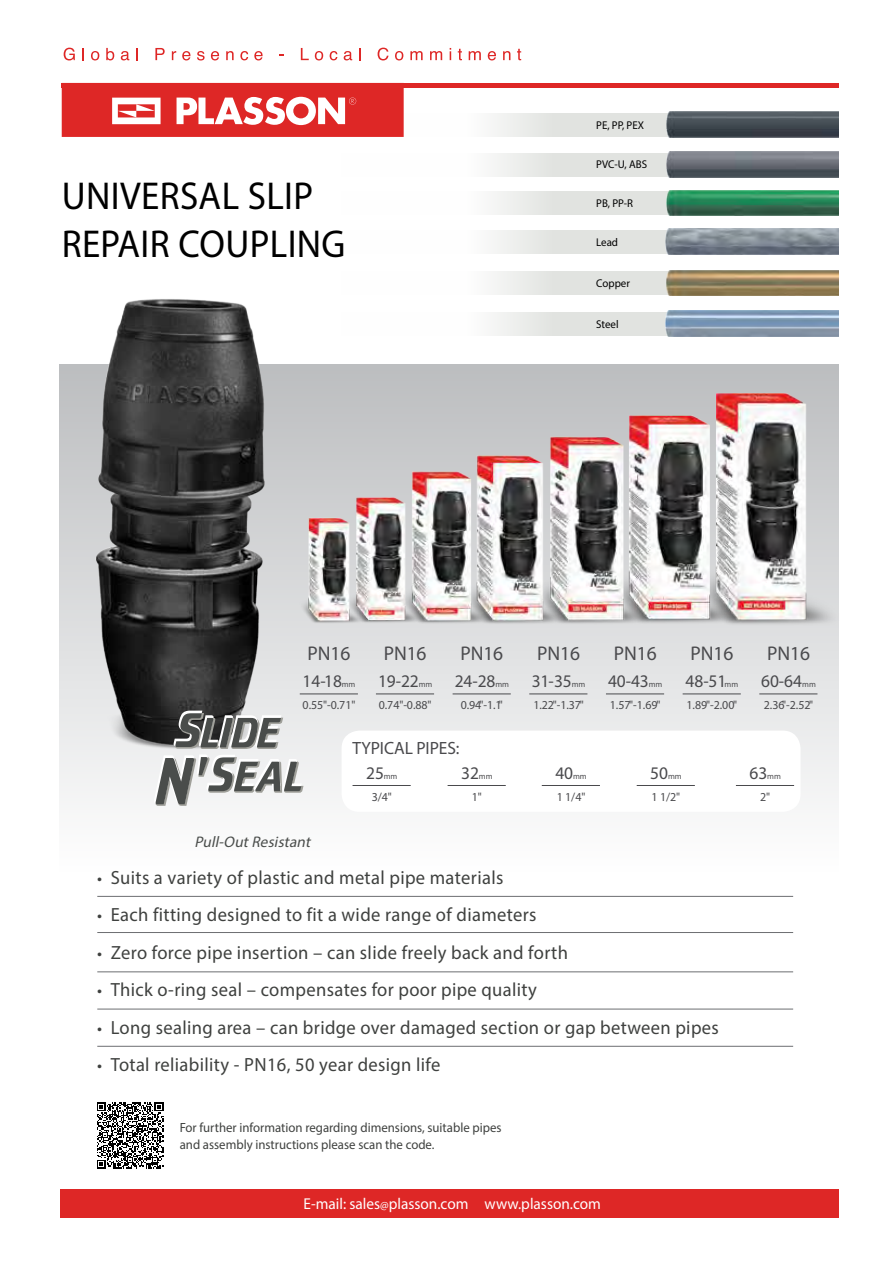
<style>
.page{position:relative;width:893px;height:1263px;background:#fff}
.page>*{position:absolute;margin:0;border:0;box-sizing:border-box;transform-origin:0 0}
.t1{font:39px/48px "Myriad Pro";letter-spacing:.01em;color:#000;scale:.95 1}
.t2{font:19.8px "Myriad Pro";letter-spacing:-.005em;color:#4a4a4d}
.t3{font:19.05px "Myriad Pro";letter-spacing:.02em;color:#3f413f}
.t4{font:17.7px "Myriad Pro";letter-spacing:-.005em;color:#4a4a4d}
.t5{font:15.75px "Myriad Pro";color:#fff}
.t6{font:italic 15.3px "Myriad Pro";color:#4a4d4b}
.t7{font:13.35px/16.5px "Myriad Pro";color:#3f413f;scale:.96 1}
.t8{font:12.15px "Myriad Pro";letter-spacing:-.005em;color:#4a4a4d}
.t9{font:11.25px "Myriad Pro";color:#000}
.s1{font-size:8.4px}
.s2{font-size:17.7px}
.s3{font-size:12px}
</style>
<div class="page">
<div style="left:59px;top:364px;width:780px;height:507px;background:#f9f9f9"></div>
<div style="left:59px;top:364px;width:780px;height:393px;background:linear-gradient(to bottom,#bcbdbf,#eeeff0)"></div>
<svg style="left:494px;top:271px;width:172px;height:24px;background:#e4e6e3"></svg>
<svg style="left:494px;top:230px;width:172px;height:24px;background:#e4e6e3"></svg>
<svg style="left:494px;top:192px;width:172px;height:23px;background:#e4e6e3"></svg>
<svg style="left:494px;top:153px;width:172px;height:23px;background:#e4e6e3"></svg>
<svg style="left:494px;top:113px;width:172px;height:23px;background:#e4e6e3"></svg>
<svg style="left:494px;top:312px;width:172px;height:23px;background:#e4e6e3"></svg>
<div style="left:60px;top:1189px;width:779px;height:29px;background:#de2726"></div>
<hr style="left:62px;top:83px;width:777px;height:4px;background:#de2726">
<div style="left:62px;top:83px;width:342px;height:54px;background:#de2726"></div>
<svg style="left:64px;top:48px;width:11px;height:12px"></svg>
<svg style="left:83px;top:48px;width:1px;height:12px"></svg>
<svg style="left:91px;top:51px;width:8px;height:9px"></svg>
<svg style="left:106px;top:48px;width:8px;height:12px"></svg>
<svg style="left:121px;top:51px;width:8px;height:9px"></svg>
<svg style="left:136px;top:48px;width:2px;height:12px"></svg>
<svg style="left:155px;top:48px;width:10px;height:12px"></svg>
<svg style="left:172px;top:51px;width:4px;height:9px"></svg>
<svg style="left:182px;top:51px;width:8px;height:9px"></svg>
<svg style="left:197px;top:51px;width:8px;height:9px"></svg>
<svg style="left:211px;top:51px;width:8px;height:9px"></svg>
<svg style="left:226px;top:51px;width:8px;height:9px"></svg>
<svg style="left:240px;top:51px;width:8px;height:9px"></svg>
<svg style="left:254px;top:51px;width:9px;height:9px"></svg>
<svg style="left:301px;top:48px;width:8px;height:12px"></svg>
<svg style="left:315px;top:51px;width:8px;height:9px"></svg>
<svg style="left:330px;top:51px;width:7px;height:9px"></svg>
<svg style="left:344px;top:51px;width:8px;height:9px"></svg>
<svg style="left:359px;top:48px;width:1px;height:12px"></svg>
<svg style="left:378px;top:48px;width:10px;height:12px"></svg>
<svg style="left:395px;top:51px;width:8px;height:9px"></svg>
<svg style="left:410px;top:51px;width:13px;height:9px"></svg>
<svg style="left:430px;top:51px;width:12px;height:9px"></svg>
<svg style="left:458px;top:49px;width:4px;height:11px"></svg>
<svg style="left:469px;top:51px;width:12px;height:9px"></svg>
<svg style="left:488px;top:51px;width:8px;height:9px"></svg>
<svg style="left:503px;top:51px;width:7px;height:9px"></svg>
<svg style="left:517px;top:49px;width:4px;height:11px"></svg>
<svg style="left:177px;top:97px;width:180px;height:28px"></svg>
<svg style="left:112px;top:98px;width:49px;height:26px"></svg>
<img style="left:666px;top:270px;width:173px;height:26px">
<img style="left:666px;top:229px;width:173px;height:25px">
<img style="left:666px;top:190px;width:173px;height:26px">
<img style="left:666px;top:152px;width:173px;height:25px">
<img style="left:666px;top:112px;width:173px;height:25px">
<img style="left:666px;top:311px;width:173px;height:25px">
<img style="left:83px;top:299px;width:197px;height:458px">
<svg style="left:153px;top:703px;width:152px;height:193px"></svg>
<hr style="left:97px;top:896px;width:696px;height:1px;background:#6d6e71">
<hr style="left:97px;top:932px;width:696px;height:1px;background:#6d6e71">
<hr style="left:97px;top:971px;width:696px;height:1px;background:#6d6e71">
<hr style="left:97px;top:1009px;width:696px;height:1px;background:#6d6e71">
<hr style="left:97px;top:1046px;width:696px;height:1px;background:#6d6e71">
<div style="left:342px;top:730px;width:458px;height:82px;background:#fff;border-radius:18px"></div>
<hr style="left:353px;top:785px;width:58px;height:1px;background:#4a4a4d">
<hr style="left:448px;top:785px;width:58px;height:1px;background:#4a4a4d">
<hr style="left:542px;top:785px;width:58px;height:1px;background:#4a4a4d">
<hr style="left:637px;top:785px;width:58px;height:1px;background:#4a4a4d">
<hr style="left:736px;top:785px;width:58px;height:1px;background:#4a4a4d">
<hr style="left:376px;top:694px;width:58px;height:1px;background:#4a4a4d">
<hr style="left:300px;top:694px;width:58px;height:1px;background:#4a4a4d">
<hr style="left:453px;top:694px;width:58px;height:1px;background:#4a4a4d">
<hr style="left:529px;top:694px;width:58px;height:1px;background:#4a4a4d">
<hr style="left:606px;top:694px;width:58px;height:1px;background:#4a4a4d">
<hr style="left:683px;top:694px;width:58px;height:1px;background:#4a4a4d">
<hr style="left:759px;top:694px;width:58px;height:1px;background:#4a4a4d">
<img style="left:664px;top:366px;width:175px;height:295px">
<img style="left:582px;top:391px;width:177px;height:266px">
<img style="left:509px;top:414px;width:158px;height:240px">
<img style="left:440px;top:435px;width:143px;height:216px">
<img style="left:329px;top:482px;width:49px;height:160px">
<img style="left:285px;top:506px;width:89px;height:133px">
<img style="left:378px;top:454px;width:129px;height:193px">
<svg style="left:97px;top:1102px;width:66px;height:67px"></svg>
<h1 class="t1" style="left:62px;top:172px;width:300px">UNIVERSAL SLIP<br>REPAIR COUPLING</h1>
<p class="t9" style="left:596px;top:118px;width:49px">PE, PP, PEX</p>
<p class="t9" style="left:596px;top:157px;width:53px">PVC-U, ABS</p>
<p class="t9" style="left:596px;top:196px;width:38px">PB, PP-R</p>
<p class="t9" style="left:596px;top:235px;width:23px">Lead</p>
<p class="t9" style="left:596px;top:276px;width:35px">Copper</p>
<p class="t9" style="left:596px;top:317px;width:24px">Steel</p>
<p class="t2" style="left:308px;top:641px;width:44px">PN16</p>
<p class="t4" style="left:303px;top:670px;width:54px">14-18<span class="s1">mm</span></p>
<p class="t8" style="left:303px;top:697px;width:54px">0.55"-0.71"</p>
<p class="t2" style="left:384px;top:641px;width:44px">PN16</p>
<p class="t4" style="left:378px;top:670px;width:56px">19-22<span class="s1">mm</span></p>
<p class="t8" style="left:379px;top:697px;width:54px">0.74"-0.88"</p>
<p class="t2" style="left:460px;top:641px;width:44px">PN16</p>
<p class="t4" style="left:455px;top:670px;width:56px">24-28<span class="s1">mm</span></p>
<p class="t8" style="left:461px;top:697px;width:44px">0.94"-1.1"</p>
<p class="t4" style="left:353px;top:737px;width:108px">TYPICAL PIPES:</p>
<p class="t4" style="left:366px;top:762px;width:33px">25<span class="s1">mm</span></p>
<p class="t8" style="left:372px;top:789px;width:22px">3/4"</p>
<p class="t4" style="left:461px;top:762px;width:33px">32<span class="s1">mm</span></p>
<p class="t8" style="left:472px;top:789px;width:12px">1"</p>
<p class="t2" style="left:537px;top:641px;width:44px">PN16</p>
<p class="t4" style="left:532px;top:670px;width:55px">31-35<span class="s1">mm</span></p>
<p class="t8" style="left:533px;top:697px;width:52px">1.22"-1.37"</p>
<p class="t2" style="left:614px;top:641px;width:44px">PN16</p>
<p class="t4" style="left:608px;top:670px;width:56px">40-43<span class="s1">mm</span></p>
<p class="t8" style="left:610px;top:697px;width:52px">1.57"-1.69"</p>
<p class="t2" style="left:690px;top:641px;width:44px">PN16</p>
<p class="t4" style="left:686px;top:670px;width:54px">48-51<span class="s1">mm</span></p>
<p class="t8" style="left:687px;top:697px;width:52px">1.89"-2.00"</p>
<p class="t2" style="left:767px;top:641px;width:44px">PN16</p>
<p class="t4" style="left:761px;top:670px;width:56px">60-64<span class="s1">mm</span></p>
<p class="t8" style="left:764px;top:697px;width:51px">2.36"-2.52"</p>
<p class="t4" style="left:555px;top:762px;width:33px">40<span class="s1">mm</span></p>
<p class="t8" style="left:557px;top:789px;width:30px">1 1/4"</p>
<p class="t4" style="left:650px;top:762px;width:33px">50<span class="s1">mm</span></p>
<p class="t8" style="left:652px;top:789px;width:30px">1 1/2"</p>
<p class="t4" style="left:749px;top:762px;width:33px">63<span class="s1">mm</span></p>
<p class="t8" style="left:760px;top:789px;width:12px">2"</p>
<p class="t6" style="left:194px;top:833px;width:121px">Pull-OutResistant</p>
<p class="t3" style="left:97px;top:865px;width:408px"><span class="s2">•</span> Suits a variety of plastic and metal pipe materials</p>
<p class="t3" style="left:97px;top:903px;width:441px"><span class="s2">•</span> Each fitting designed to fit a wide range of diameters</p>
<p class="t3" style="left:97px;top:940px;width:472px"><span class="s2">•</span> Zero force pipe insertion – can slide freely back and forth</p>
<p class="t3" style="left:97px;top:978px;width:441px"><span class="s2">•</span> Thick o-ring seal – compensates for poor pipe quality</p>
<p class="t3" style="left:97px;top:1015px;width:623px"><span class="s2">•</span> Long sealing area – can bridge over damaged section or gap between pipes</p>
<p class="t3" style="left:97px;top:1053px;width:345px"><span class="s2">•</span> Total reliability - PN16, 50 year design life</p>
<p class="t7" style="left:180px;top:1119px;width:337px">For further information regarding dimensions, suitable pipes and assembly instructions please scan the code.</p>
<p class="t5" style="left:304px;top:1194px;width:299px">E-mail: sales<span class="s3">@</span>plasson.com www.plasson.com</p>
</div>
